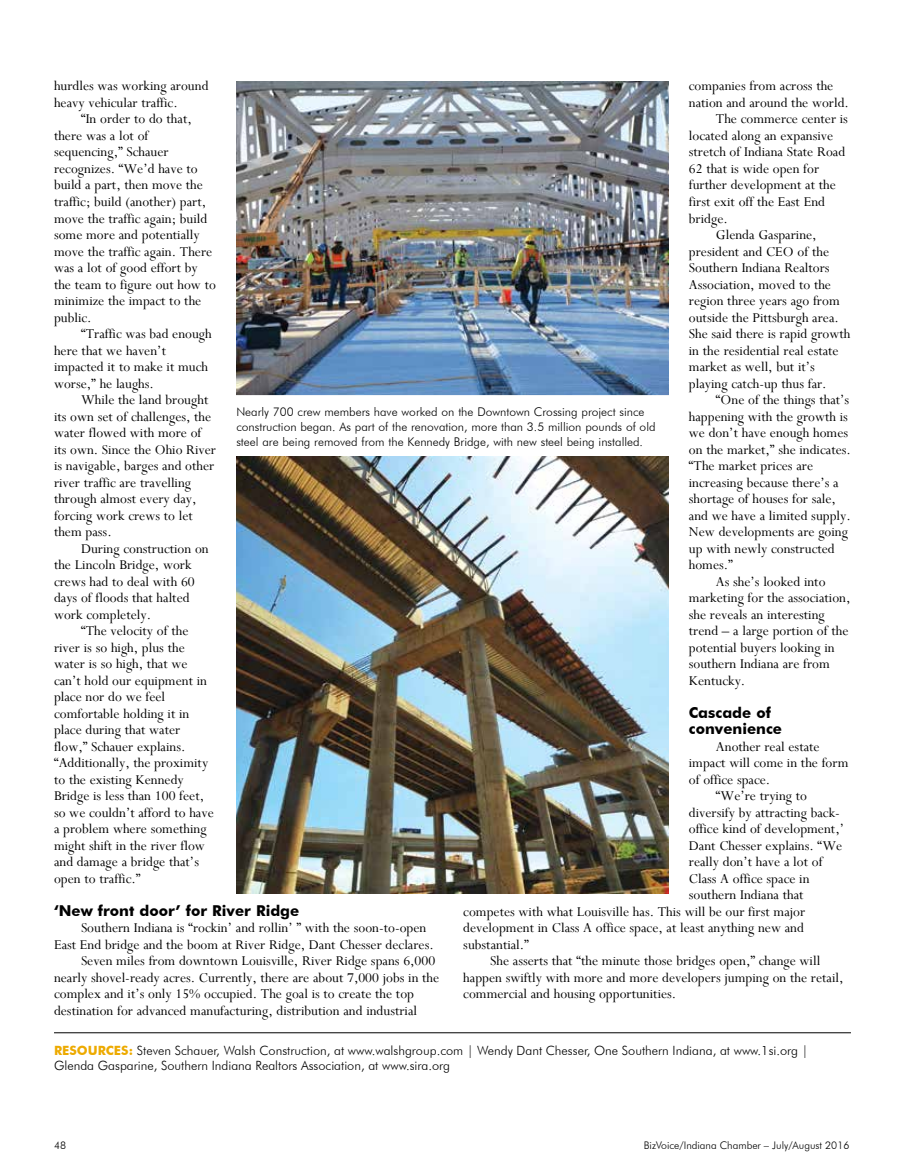
<style>
.page{position:relative;width:905px;height:1175px;background:#fff}
.page>*{position:absolute;margin:0;border:0;box-sizing:border-box;transform-origin:0 0}
.t1{font:15px/16.5px "Perpetua";color:#000}
.t2{font:700 15px/16.5px "Futura BT";color:#000}
.t3{font:300 12.75px/15px "Futura BT";color:#000}
.t4{font:300 12px/15px "Futura BT";color:#000}
.t5{font:300 10.5px "Futura BT";color:#000}
.s1{font-weight:700;color:#edaa00}
</style>
<div class="page">
<img style="left:236px;top:456px;width:432px;height:437px">
<img style="left:236px;top:81px;width:432px;height:314px">
<hr style="left:54px;top:1032px;width:796px;height:1px;background:#000">
<p class="t1" style="left:688px;top:78px;width:146px">companies from across the</p>
<p class="t1" style="left:688px;top:94px;width:162px">nation and around the world.</p>
<p class="t1" style="left:716px;top:111px;width:134px">The commerce center is</p>
<p class="t1" style="left:688px;top:127px;width:146px">located along an expansive</p>
<p class="t1" style="left:688px;top:144px;width:158px">stretch of Indiana State Road</p>
<p class="t1" style="left:688px;top:160px;width:132px">62 that is wide open for</p>
<p class="t1" style="left:688px;top:177px;width:148px">further development at the</p>
<p class="t1" style="left:688px;top:193px;width:138px">first exit off the East End</p>
<p class="t1" style="left:688px;top:210px;width:40px">bridge.</p>
<p class="t1" style="left:716px;top:226px;width:102px">Glenda Gasparine,</p>
<p class="t1" style="left:688px;top:243px;width:142px">president and CEO of the</p>
<p class="t1" style="left:688px;top:259px;width:142px">Southern Indiana Realtors</p>
<p class="t1" style="left:688px;top:276px;width:144px">Association, moved to the</p>
<p class="t1" style="left:688px;top:292px;width:152px">region three years ago from</p>
<p class="t1" style="left:688px;top:309px;width:151px">outside the Pittsburgh area.</p>
<p class="t1" style="left:688px;top:325px;width:163px">She said there is rapid growth</p>
<p class="t1" style="left:688px;top:342px;width:151px">in the residential real estate</p>
<p class="t1" style="left:688px;top:358px;width:128px">market as well, but it’s</p>
<p class="t1" style="left:688px;top:375px;width:139px">playing catch-up thus far.</p>
<p class="t1" style="left:716px;top:391px;width:135px">“One of the things that’s</p>
<p class="t1" style="left:688px;top:408px;width:160px">happening with the growth is</p>
<p class="t1" style="left:688px;top:424px;width:161px">we don’t have enough homes</p>
<p class="t1" style="left:688px;top:441px;width:163px">on the market,” she indicates.</p>
<p class="t1" style="left:688px;top:457px;width:126px">“The market prices are</p>
<p class="t1" style="left:688px;top:474px;width:151px">increasing because there’s a</p>
<p class="t1" style="left:688px;top:490px;width:149px">shortage of houses for sale,</p>
<p class="t1" style="left:688px;top:507px;width:163px">and we have a limited supply.</p>
<p class="t1" style="left:688px;top:523px;width:161px">New developments are going</p>
<p class="t1" style="left:688px;top:540px;width:147px">up with newly constructed</p>
<p class="t1" style="left:688px;top:556px;width:46px">homes.”</p>
<p class="t1" style="left:716px;top:573px;width:111px">As she’s looked into</p>
<p class="t1" style="left:688px;top:589px;width:163px">marketing for the association,</p>
<p class="t1" style="left:688px;top:606px;width:137px">she reveals an interesting</p>
<p class="t1" style="left:688px;top:622px;width:161px">trend – a large portion of the</p>
<p class="t1" style="left:688px;top:639px;width:147px">potential buyers looking in</p>
<p class="t1" style="left:688px;top:655px;width:142px">southern Indiana are from</p>
<p class="t1" style="left:688px;top:672px;width:58px">Kentucky.</p>
<p class="t2" style="left:688px;top:704px;width:95px">Cascade of convenience</p>
<p class="t1" style="left:716px;top:738px;width:105px">Another real estate</p>
<p class="t1" style="left:688px;top:754px;width:161px">impact will come in the form</p>
<p class="t1" style="left:688px;top:771px;width:83px">of office space.</p>
<p class="t1" style="left:716px;top:787px;width:93px">“We’re trying to</p>
<p class="t1" style="left:688px;top:804px;width:153px">diversify by attracting back-</p>
<p class="t1" style="left:688px;top:820px;width:157px">office kind of development,’</p>
<p class="t1" style="left:688px;top:837px;width:155px">Dant Chesser explains. “We</p>
<p class="t1" style="left:688px;top:853px;width:135px">really don’t have a lot of</p>
<p class="t1" style="left:688px;top:870px;width:122px">Class A office space in</p>
<p class="t1" style="left:688px;top:886px;width:116px">southern Indiana that</p>
<p class="t1" style="left:463px;top:903px;width:343px">competes with what Louisville has. This will be our first major</p>
<p class="t1" style="left:463px;top:919px;width:342px">development in Class A office space, at least anything new and</p>
<p class="t1" style="left:463px;top:936px;width:67px">substantial.”</p>
<p class="t1" style="left:490px;top:952px;width:331px">She asserts that “the minute those bridges open,” change will</p>
<p class="t1" style="left:463px;top:969px;width:382px">happen swiftly with more and more developers jumping on the retail,</p>
<p class="t1" style="left:463px;top:985px;width:214px">commercial and housing opportunities.</p>
<p class="t1" style="left:54px;top:78px;width:156px">hurdles was working around heavy vehicular traffic.</p>
<p class="t1" style="left:54px;top:111px;width:163px;text-indent:27px">“In order to do that, there was a lot of sequencing,” Schauer recognizes. “We’d have to build a part, then move the traffic; build (another) part, move the traffic again; build some more and potentially move the traffic again. There was a lot of good effort by the team to figure out how to minimize the impact to the public.</p>
<p class="t1" style="left:54px;top:325px;width:159px;text-indent:27px">“Traffic was bad enough here that we haven’t impacted it to make it much worse,” he laughs.</p>
<p class="t1" style="left:54px;top:391px;width:163px;text-indent:27px">While the land brought its own set of challenges, the water flowed with more of its own. Since the Ohio River is navigable, barges and other river traffic are travelling through almost every day, forcing work crews to let them pass.</p>
<p class="t1" style="left:54px;top:540px;width:156px;text-indent:27px">During construction on the Lincoln Bridge, work crews had to deal with 60 days of floods that halted work completely.</p>
<p class="t1" style="left:54px;top:622px;width:161px;text-indent:27px">“The velocity of the river is so high, plus the water is so high, that we can’t hold our equipment in place nor do we feel comfortable holding it in place during that water flow,” Schauer explains. “Additionally, the proximity to the existing Kennedy<br>Bridge is less than 100 feet, so we couldn’t afford to have a problem where something might shift in the river flow and damage a bridge that’s open to traffic.”</p>
<p class="t2" style="left:54px;top:902px;width:247px">‘New front door’ for River Ridge</p>
<p class="t1" style="left:81px;top:919px;width:347px">Southern Indiana is “rockin’ and rollin’ ” with the soon-to-open</p>
<p class="t1" style="left:54px;top:936px;width:381px">East End bridge and the boom at River Ridge, Dant Chesser declares.</p>
<p class="t1" style="left:81px;top:952px;width:355px">Seven miles from downtown Louisville, River Ridge spans 6,000</p>
<p class="t1" style="left:54px;top:969px;width:387px">nearly shovel-ready acres. Currently, there are about 7,000 jobs in the</p>
<p class="t1" style="left:54px;top:985px;width:361px">complex and it’s only 15% occupied. The goal is to create the top</p>
<p class="t1" style="left:54px;top:1002px;width:364px">destination for advanced manufacturing, distribution and industrial</p>
<p class="t4" style="left:236px;top:403px;width:420px">Nearly 700 crew members have worked on the Downtown Crossing project since construction began. As part of the renovation, more than 3.5 million pounds of old steel are being removed from the Kennedy Bridge, with new steel being installed.</p>
<p class="t3" style="left:54px;top:1042px;width:755px"><span class="s1">RESOURCES:</span> Steven Schauer, Walsh Construction, at www.walshgroup.com | Wendy Dant Chesser, One Southern Indiana, at www.1si.org |<br>Glenda Gasparine, Southern Indiana Realtors Association, at www.sira.org</p>
<p class="t5" style="left:54px;top:1139px;width:14px">48</p>
<p class="t5" style="left:643px;top:1139px;width:207px">BizVoice/Indiana Chamber – July/August 2016</p>
</div>
